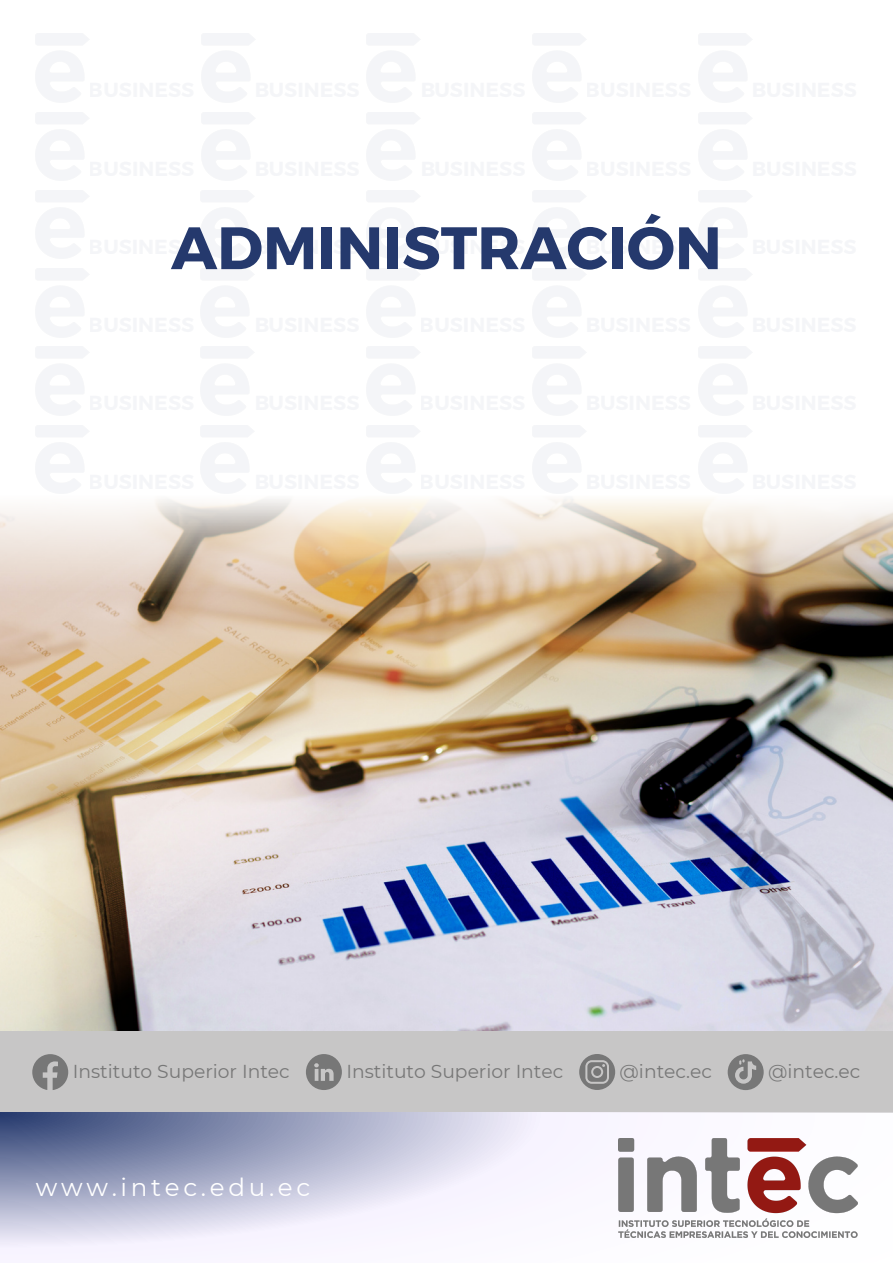
<style>
.page{position:relative;width:893px;height:1264px;background:#fff}
.page>*{position:absolute;margin:0;border:0;box-sizing:border-box;transform-origin:0 0}
.t1{font:700 59.7px "Montserrat";color:#25396d}
.t2{font:24.6px "Montserrat";letter-spacing:.15em;color:#fff}
.t3{font:700 20.25px "Montserrat";color:#25396d}
.t4{font:18.75px "Montserrat";color:#777}
</style>
<div class="page">
<img style="left:0;top:591px;width:892px;height:440px">
<svg style="left:0;top:499px;width:892px;height:92px;background:#e0d1bd"></svg>
<div style="left:0;top:1031px;width:892px;height:81px;background:#c7c6c6"></div>
<svg style="left:0;top:1112px;width:892px;height:148px"></svg>
<img style="left:618px;top:1138px;width:239px;height:98px">
<svg style="left:32px;top:1054px;width:36px;height:36px"></svg>
<svg style="left:579px;top:1054px;width:36px;height:35px"></svg>
<svg style="left:306px;top:1054px;width:36px;height:36px"></svg>
<div style="left:727px;top:1054px;width:36px;height:36px;background:#777;border-radius:50%"></div>
<svg style="left:735px;top:1059px;width:21px;height:24px"></svg>
<p class="t1" style="left:171px;top:209px;width:552px">ADMINISTRACIÓN</p>
<p class="t3" style="left:254px;top:233px;width:107px">BUSINESS</p>
<p class="t3" style="left:420px;top:233px;width:107px">BUSINESS</p>
<p class="t3" style="left:585px;top:233px;width:107px">BUSINESS</p>
<p class="t4" style="left:73px;top:1059px;width:218px">Instituto Superior Intec</p>
<p class="t4" style="left:346px;top:1059px;width:218px">Instituto Superior Intec</p>
<p class="t4" style="left:619px;top:1059px;width:94px">@intec.ec</p>
<p class="t4" style="left:768px;top:1059px;width:94px">@intec.ec</p>
<p class="t2" style="left:36px;top:1171px;width:276px">www.intec.edu.ec</p>
</div>
